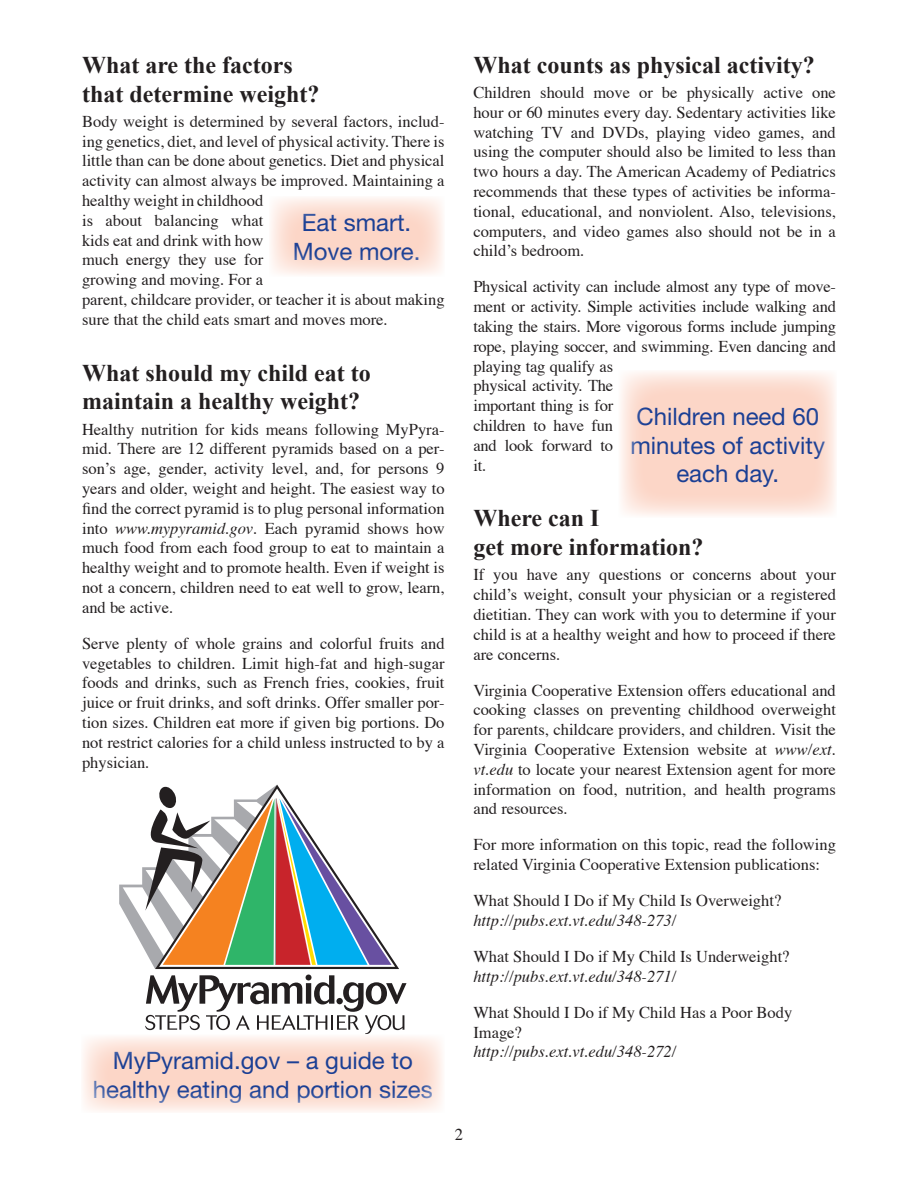
<style>
.page{position:relative;width:918px;height:1188px;background:#fff}
.page>*{position:absolute;margin:0;border:0;box-sizing:border-box;transform-origin:0 0}
.Subhead_1{font:700 24px/28.8px "Times New Roman";color:#231f20}
.t1{font:24px/28.8px "Helvetica Neue";color:#1b3f94;text-align:center}
.Body{font:16.5px/19.8px "Times";color:#231f20}
.s1{font-style:italic}
</style>
<div class="page">
<svg style="left:271px;top:198px;width:172px;height:77px"></svg>
<svg style="left:83px;top:1037px;width:360px;height:75px;fill:#fcdacd"></svg>
<svg style="left:119px;top:785px;width:273px;height:184px"></svg>
<svg style="left:145px;top:975px;width:262px;height:59px"></svg>
<svg style="left:621px;top:372px;width:215px;height:144px;fill:#fcd6c7"></svg>
<p class="Subhead_1" style="left:82px;top:50px;width:239px">What are the factors that determine weight?</p>
<p class="Body" style="left:82px;top:110px;width:364px">Body weight is determined by several factors, includ&shy;ing genetics, diet, and level of physical activity. There is little than can be done about genetics. Diet and physical activity can almost always be improved. Maintaining a healthy weight in childhood<br>is about balancing what<br>kids eat and drink with how<br>much energy they use for<br>growing and moving. For a<br>parent, childcare provider, or teacher it is about making sure that the child eats smart and moves more.</p>
<p class="Subhead_1" style="left:82px;top:358px;width:290px">What should my child eat to maintain a healthy weight?</p>
<p class="Body" style="left:82px;top:418px;width:364px;text-align:justify">Healthy nutrition for kids means following MyPyra&shy;mid. There are 12 different pyramids based on a per&shy;son’s age, gender, activity level, and, for persons 9 years and older, weight and height. The easiest way to find the correct pyramid is to plug personal information into <span class="s1">www.mypyramid.gov</span>. Each pyramid shows how much food from each food group to eat to maintain a healthy weight and to promote health. Even if weight is not a concern, children need to eat well to grow, learn, and be active.</p>
<p class="Body" style="left:82px;top:632px;width:364px;text-align:justify">Serve plenty of whole grains and colorful fruits and vegetables to children. Limit high-fat and high-sugar foods and drinks, such as French fries, cookies, fruit juice or fruit drinks, and soft drinks. Offer smaller por&shy;tion sizes. Children eat more if given big portions. Do not restrict calories for a child unless instructed to by a physician.</p>
<h1 class="t1" style="left:293px;top:208px;width:129px">Eat smart.<br>Move more.</h1>
<h1 class="t1" style="left:93px;top:1046px;width:342px">MyPyramid.gov – a guide to healthy eating and portion sizes</h1>
<p class="Body" style="left:455px;top:1123px;width:10px">2</p>
<p class="Subhead_1" style="left:473px;top:50px;width:343px">What counts as physical activity?</p>
<p class="Body" style="left:473px;top:81px;width:364px;text-align:justify">Children should move or be physically active one hour or 60 minutes every day. Sedentary activities like watching TV and DVDs, playing video games, and using the computer should also be limited to less than two hours a day. The American Academy of Pediatrics recommends that these types of activities be informa&shy;tional, educational, and nonviolent. Also, televisions, computers, and video games also should not be in a child’s bedroom.</p>
<p class="Body" style="left:473px;top:276px;width:364px">Physical activity can include almost any type of move&shy;ment or activity. Simple activities include walking and taking the stairs. More vigorous forms include jumping rope, playing soccer, and swimming. Even dancing and playing tag qualify as<br>physical activity. The<br>important thing is for<br>children to have fun<br>and look forward to<br>it.</p>
<p class="Subhead_1" style="left:473px;top:503px;width:232px">Where can I<br>get more information?</p>
<p class="Body" style="left:473px;top:564px;width:364px;text-align:justify">If you have any questions or concerns about your child’s weight, consult your physician or a registered dietitian. They can work with you to determine if your child is at a healthy weight and how to proceed if there are concerns.</p>
<p class="Body" style="left:473px;top:679px;width:364px;text-align:justify">Virginia Cooperative Extension offers educational and cooking classes on preventing childhood overweight for parents, childcare providers, and children. Visit the Virginia Cooperative Extension website at <span class="s1">www/ext. vt.edu</span> to locate your nearest Extension agent for more information on food, nutrition, and health programs and resources.</p>
<p class="Body" style="left:473px;top:834px;width:364px">For more information on this topic, read the following related Virginia Cooperative Extension publications:</p>
<p class="Body" style="left:473px;top:889px;width:309px">What Should I Do if My Child Is Overweight? <span class="s1">http://pubs.ext.vt.edu/348-273/</span></p>
<p class="Body" style="left:473px;top:945px;width:318px">What Should I Do if My Child Is Underweight? <span class="s1">http://pubs.ext.vt.edu/348-271/</span></p>
<p class="Body" style="left:473px;top:1001px;width:320px">What Should I Do if My Child Has a Poor Body<br>Image?<br><span class="s1">http://pubs.ext.vt.edu/348-272/</span></p>
<h1 class="t1" style="left:630px;top:401px;width:196px">Children need 60 minutes of activity each day.</h1>
</div>
